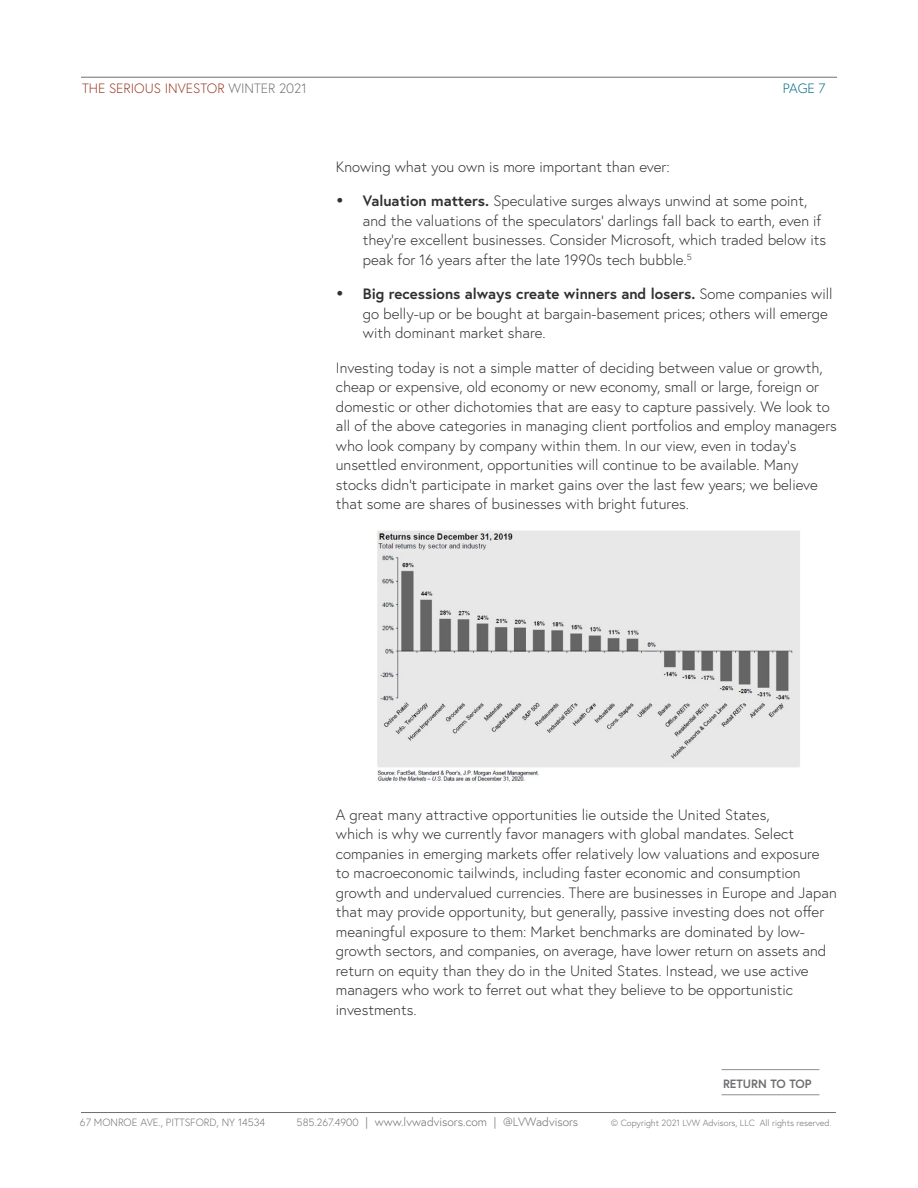
<style>
.page{position:relative;width:918px;height:1188px;background:#fff}
.page>*{position:absolute;margin:0;border:0;box-sizing:border-box;transform-origin:0 0}
.t1{font:300 15px/19.5px "Europa";color:#313131}
.t2{font:300 13.5px "Europa";color:#96351f}
.t3{font:300 13.5px "Europa";color:#006880}
.t4{font:300 12px "Europa";color:#6d6e71}
.t5{font:700 12px "Europa";color:#6d6e71}
.t6{font:300 10.5px "Europa";color:#6d6e71}
.t7{font:300 9px "Europa";color:#6d6e71}
.s1{color:#6d6e71}
.s2{font-weight:700;font-size:16.5px}
.s3{font-weight:700}
.s4{font-size:10.5px}
</style>
<div class="page">
<hr style="left:81px;top:1112px;width:755px;height:1px;background:#6d6e71">
<hr style="left:81px;top:77px;width:756px;height:1px;background:#6d6e71">
<hr style="left:722px;top:1069px;width:97px;height:1px;background:#8b8f91">
<hr style="left:722px;top:1095px;width:97px;height:1px;background:#8b8f91">
<img style="left:377px;top:530px;width:423px;height:252px">
<p class="t2" style="left:82px;top:80px;width:226px">THE SERIOUS INVESTOR <span class="s1">WINTER 2021</span></p>
<p class="t3" style="left:783px;top:80px;width:44px">PAGE 7</p>
<p class="t1" style="left:336px;top:156px;width:335px">Knowing what you own is more important than ever:</p>
<p class="t1" style="left:363px;top:191px;width:465px;text-indent:-27px"><span class="s2">•</span> <span class="s3">Valuation matters.</span> Speculative surges always unwind at some point, and the valuations of the speculators’ darlings fall back to earth, even if they’re excellent businesses. Consider Microsoft, which traded below its peak for 16 years after the late 1990s tech bubble.<sup>5</sup></p>
<p class="t1" style="left:363px;top:284px;width:471px;text-indent:-27px"><span class="s2">•</span> <span class="s3">Big recessions always create winners and losers.</span> Some companies will go belly-up or be bought at bargain-basement prices; others will emerge with dominant market share.</p>
<p class="t1" style="left:336px;top:357px;width:502px">Investing today is not a simple matter of deciding between value or growth, cheap or expensive, old economy or new economy, small or large, foreign or domestic or other dichotomies that are easy to capture passively. We look to all of the above categories in managing client portfolios and employ managers who look company by company within them. In our view, even in today’s unsettled environment, opportunities will continue to be available. Many stocks didn’t participate in market gains over the last few years; we believe that some are shares of businesses with bright futures.</p>
<p class="t1" style="left:336px;top:804px;width:502px">A great many attractive opportunities lie outside the United States,<br>which is why we currently favor managers with global mandates. Select companies in emerging markets offer relatively low valuations and exposure to macroeconomic tailwinds, including faster economic and consumption growth and undervalued currencies. There are businesses in Europe and Japan that may provide opportunity, but generally, passive investing does not offer meaningful exposure to them: Market benchmarks are dominated by low&shy;growth sectors, and companies, on average, have lower return on assets and return on equity than they do in the United States. Instead, we use active managers who work to ferret out what they believe to be opportunistic investments.</p>
<p class="t5" style="left:723px;top:1076px;width:90px">RETURN TO TOP</p>
<p class="t6" style="left:80px;top:1116px;width:187px">67 MONROE AVE., PITTSFORD, NY 14534</p>
<p class="t4" style="left:297px;top:1114px;width:283px"><span class="s4">585.267.4900</span> | www.lvwadvisors.com | @LVWadvisors</p>
<p class="t7" style="left:611px;top:1117px;width:222px">© Copyright 2021 LVW Advisors, LLC All rights reserved.</p>
</div>
